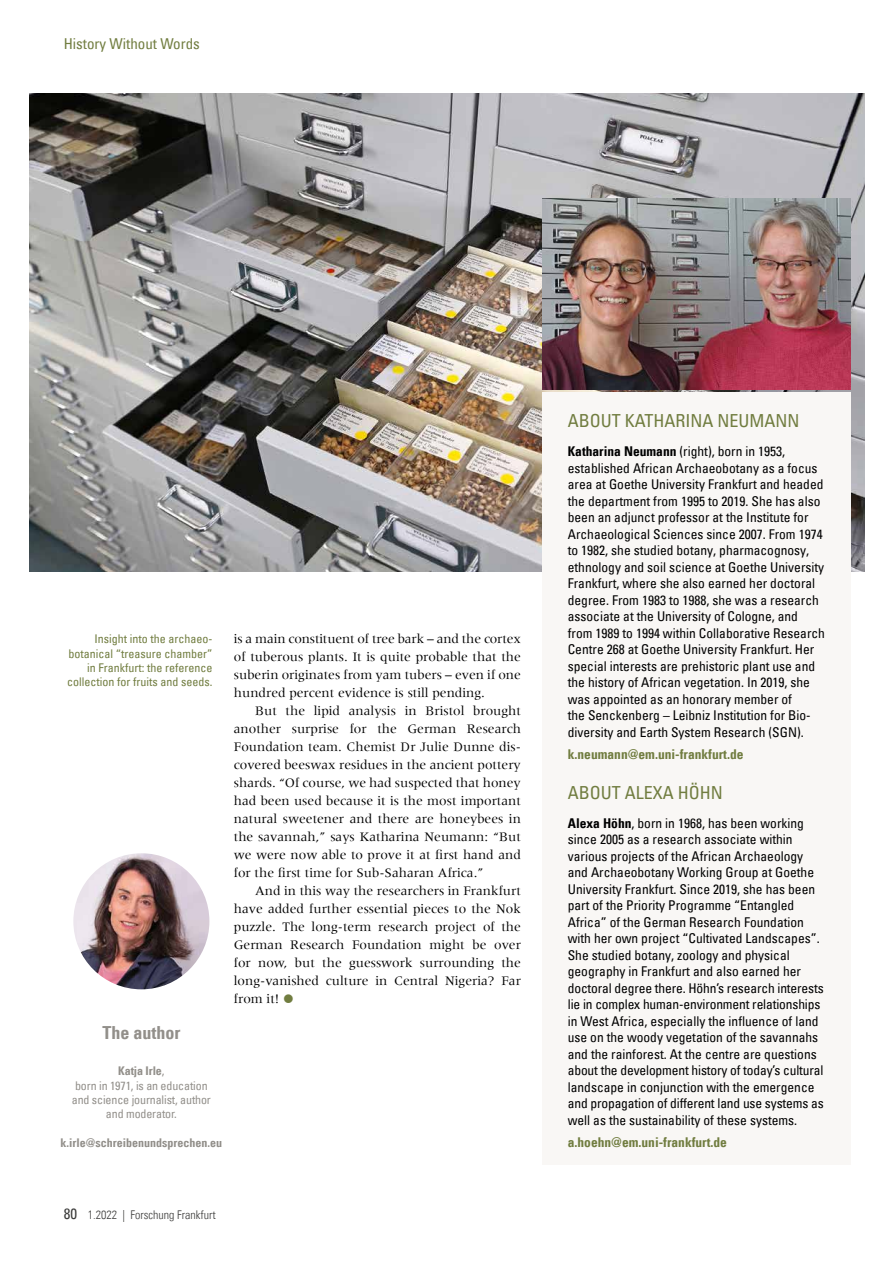
<style>
.page{position:relative;width:893px;height:1263px;background:#fff}
.page>*{position:absolute;margin:0;border:0;box-sizing:border-box;transform-origin:0 0}
.t1{font:condensed 18px "Univers Com 57";color:#717d40}
.t2{font:18px "Univers Com 67 Bold Cond";color:#928f8a}
.t3{font:condensed 15px "Univers Com 57";color:#717d40}
.t4{font:condensed 13.5px/16.5px "Univers Com 57";color:#000}
.t5{font:13.5px/18px "Meridien";color:#000;text-align:justify}
.t6{font:13.5px "Univers Com 67 Bold Cond";color:#717d40}
.t7{font:condensed 12px/14.4px "Univers Com 57";color:#717d40;text-align:right}
.t8{font:condensed 12px/14.4px "Univers Com 57";letter-spacing:-.01em;color:#928f8a;text-align:center}
.t9{font:12px "Univers Com 67 Bold Cond";color:#928f8a}
.t10{font:12px "Univers Com 47 Light Cond";color:#3c3c3b}
.s1{font-family:"Univers Com 57";font-stretch:condensed}
.s2{font-family:"Univers Com 57";font-stretch:condensed;font-size:15px}
.s3{font-family:"Univers Com 67 Bold Cond";font-stretch:normal}
</style>
<div class="page">
<img style="left:30px;top:94px;width:834px;height:477px">
<img style="left:73px;top:853px;width:136px;height:136px;border-radius:68px">
<div style="left:542px;top:392px;width:308px;height:773px;background:#f9f7f5"></div>
<img style="left:542px;top:199px;width:308px;height:190px">
<p class="t3" style="left:64px;top:34px;width:138px">History Without Words</p>
<p class="t7" style="left:67px;top:631px;width:147px">Insight into the archaeo&shy;botanical “treasure chamber” in Frankfurt: the reference collection for fruits and seeds.</p>
<p class="t5" style="left:234px;top:630px;width:289px">is a main constituent of tree bark – and the cortex of tuberous plants. It is quite probable that the suberin originates from yam tubers – even if one hundred percent evidence is still pending.</p>
<p class="t5" style="left:234px;top:702px;width:289px;text-indent:21px">But the lipid analysis in Bristol brought another surprise for the German Research Foundation team. Chemist Dr Julie Dunne dis&shy;covered beeswax residues in the ancient pottery shards. “Of course, we had suspected that honey had been used because it is the most important natural sweetener and there are honeybees in the savannah,” says Katharina Neumann: “But we were now able to prove it at first hand and for the first time for Sub-Saharan Africa.”</p>
<p class="t5" style="left:234px;top:882px;width:289px;text-indent:21px">And in this way the researchers in Frankfurt have added further essential pieces to the Nok puzzle. The long-term research project of the German Research Foundation might be over for now, but the guesswork surrounding the long-vanished culture in Central Nigeria? Far from it!</p>
<h1 class="t2" style="left:102px;top:1022px;width:80px">The author</h1>
<p class="t9" style="left:118px;top:1063px;width:48px">Katja Irle<span class="s1">,</span></p>
<p class="t8" style="left:72px;top:1078px;width:141px">born in 1971, is an education and science journalist, author and moderator.</p>
<p class="t9" style="left:61px;top:1135px;width:163px">k.irle@schreibenundsprechen.eu</p>
<p class="t10" style="left:64px;top:1208px;width:153px"><span class="s2">80</span> 1.2022 | Forschung Frankfurt</p>
<h1 class="t1" style="left:568px;top:409px;width:233px">ABOUT KATHARINA NEUMANN</h1>
<p class="t4" style="left:568px;top:443px;width:259px"><span class="s3">Katharina Neumann</span> (right), born in 1953, established African Archaeobotany as a focus area at Goethe University Frankfurt and headed the department from 1995 to 2019. She has also been an adjunct professor at the Institute for Archaeological Sciences since 2007. From 1974 to 1982, she studied botany, pharmacognosy, ethnology and soil science at Goethe University Frankfurt, where she also earned her doctoral degree. From 1983 to 1988, she was a research associate at the University of Cologne, and from 1989 to 1994 within Collaborative Research Centre 268 at Goethe University Frankfurt. Her special interests are prehistoric plant use and the history of African vegetation. In 2019, she was appointed as an honorary member of<br>the Senckenberg – Leibniz Institution for Bio&shy;diversity and Earth System Research (SGN).</p>
<p class="t6" style="left:568px;top:746px;width:177px">k.neumann@em.uni-frankfurt.de</p>
<h1 class="t1" style="left:568px;top:781px;width:156px">ABOUT ALEXA HÖHN</h1>
<p class="t4" style="left:568px;top:815px;width:257px"><span class="s3">Alexa Höhn</span>, born in 1968, has been working since 2005 as a research associate within various projects of the African Archaeology and Archaeobotany Working Group at Goethe University Frankfurt. Since 2019, she has been part of the Priority Programme “Entangled Africa” of the German Research Foundation with her own project “Cultivated Landscapes”.<br>She studied botany, zoology and physical geography in Frankfurt and also earned her doctoral degree there. Höhn’s research interests lie in complex human-environment relationships in West Africa, especially the influence of land use on the woody vegetation of the savannahs and the rainforest. At the centre are questions about the development history of today’s cultural landscape in conjunction with the emergence and propagation of different land use systems as well as the sustainability of these systems.</p>
<p class="t6" style="left:568px;top:1134px;width:161px">a.hoehn@em.uni-frankfurt.de</p>
</div>
